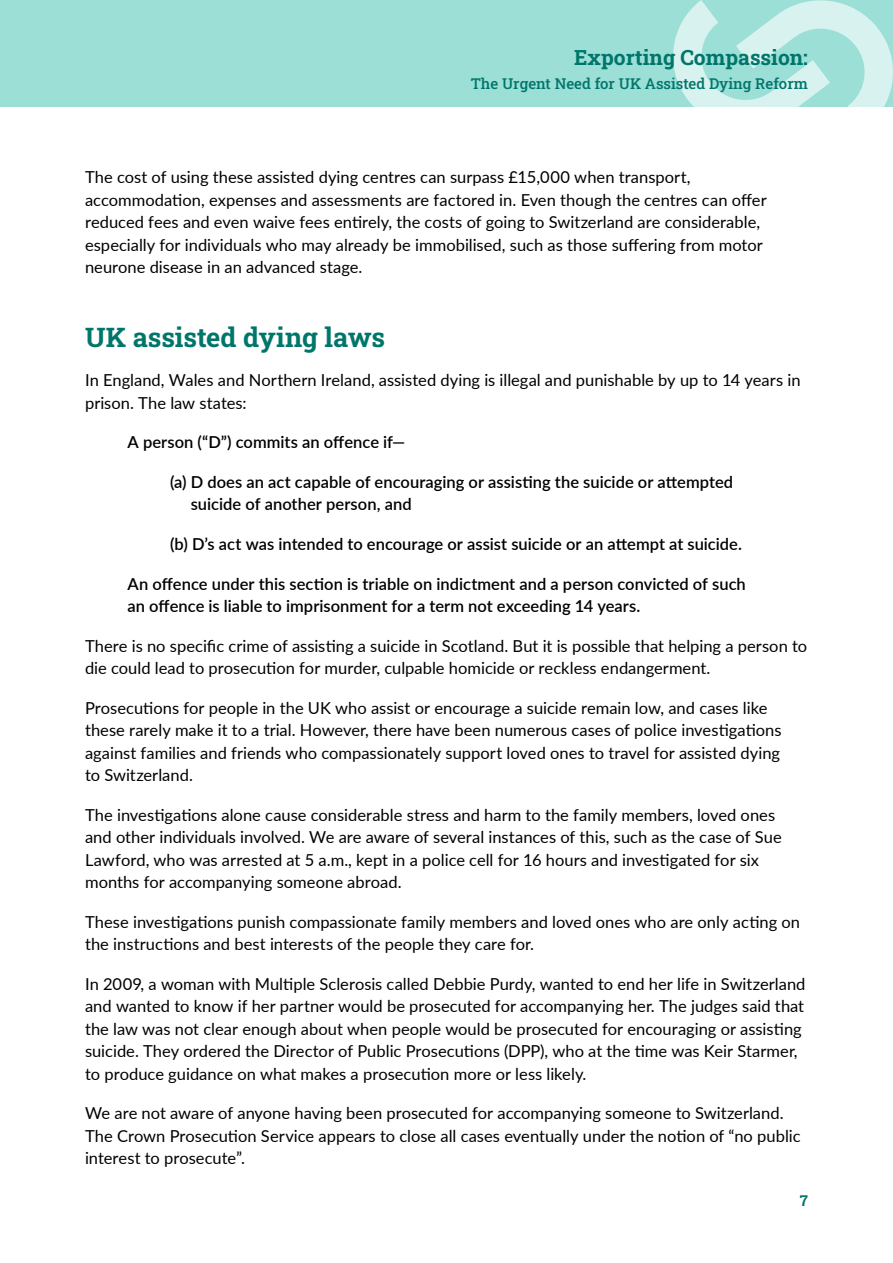
<style>
.page{position:relative;width:893px;height:1263px;background:#fff}
.page>*{position:absolute;margin:0;border:0;box-sizing:border-box;transform-origin:0 0}
.body_copy{font:27px "Roboto Slab";letter-spacing:-.005em;color:#00766b}
.t1{font:21px "Roboto Slab";color:#00766b}
.body_copy-2{font:16.5px/22.5px "Lato";color:#000}
.body_copy-3{font:600 16.5px/22.5px "Lato";letter-spacing:.005em;color:#000}
.t2{font:15px "Roboto Slab";color:#00766b}
</style>
<div class="page">
<div style="left:0;top:0;width:893px;height:106px;background:#9cdfd7"></div>
<svg style="left:671px;top:0;width:222px;height:107px"></svg>
<p class="t1" style="left:574px;top:43px;width:235px">Exporting Compassion:</p>
<p class="t2" style="left:471px;top:73px;width:339px">The Urgent Need for UK Assisted Dying Reform</p>
<p class="body_copy-2" style="left:85px;top:165px;width:683px">The cost of using these assisted dying centres can surpass £15,000 when transport, accommodation, expenses and assessments are factored in. Even though the centres can offer reduced fees and even waive fees entirely, the costs of going to Switzerland are considerable, especially for individuals who may already be immobilised, such as those suffering from motor neurone disease in an advanced stage.</p>
<p class="body_copy" style="left:85px;top:319px;width:302px">UK assisted dying laws</p>
<p class="body_copy-2" style="left:85px;top:368px;width:717px">In England, Wales and Northern Ireland, assisted dying is illegal and punishable by up to 14 years in prison. The law states:</p>
<p class="body_copy-3" style="left:128px;top:430px;width:279px">A person (“D”) commits an offence if—</p>
<p class="body_copy-3" style="left:191px;top:470px;width:544px;text-indent:-21px">(a) D does an act capable of encouraging or assisting the suicide or attempted suicide of another person, and</p>
<p class="body_copy-3" style="left:170px;top:532px;width:573px">(b) D’s act was intended to encourage or assist suicide or an attempt at suicide.</p>
<p class="body_copy-3" style="left:128px;top:571px;width:620px">An offence under this section is triable on indictment and a person convicted of such an offence is liable to imprisonment for a term not exceeding 14 years.</p>
<p class="body_copy-2" style="left:85px;top:633px;width:724px">There is no specific crime of assisting a suicide in Scotland. But it is possible that helping a person to die could lead to prosecution for murder, culpable homicide or reckless endangerment.</p>
<p class="body_copy-2" style="left:85px;top:695px;width:698px">Prosecutions for people in the UK who assist or encourage a suicide remain low, and cases like these rarely make it to a trial. However, there have been numerous cases of police investigations against families and friends who compassionately support loved ones to travel for assisted dying to Switzerland.</p>
<p class="body_copy-2" style="left:85px;top:803px;width:698px">The investigations alone cause considerable stress and harm to the family members, loved ones and other individuals involved. We are aware of several instances of this, such as the case of Sue Lawford, who was arrested at 5 a.m., kept in a police cell for 16 hours and investigated for six months for accompanying someone abroad.</p>
<p class="body_copy-2" style="left:85px;top:910px;width:717px">These investigations punish compassionate family members and loved ones who are only acting on the instructions and best interests of the people they care for.</p>
<p class="body_copy-2" style="left:85px;top:972px;width:722px">In 2009, a woman with Multiple Sclerosis called Debbie Purdy, wanted to end her life in Switzerland and wanted to know if her partner would be prosecuted for accompanying her. The judges said that the law was not clear enough about when people would be prosecuted for encouraging or assisting suicide. They ordered the Director of Public Prosecutions (DPP), who at the time was Keir Starmer, to produce guidance on what makes a prosecution more or less likely.</p>
<p class="body_copy-2" style="left:85px;top:1101px;width:717px">We are not aware of anyone having been prosecuted for accompanying someone to Switzerland.<br>The Crown Prosecution Service appears to close all cases eventually under the notion of “no public interest to prosecute”.</p>
<p class="t2" style="left:800px;top:1191px;width:10px">7</p>
</div>
